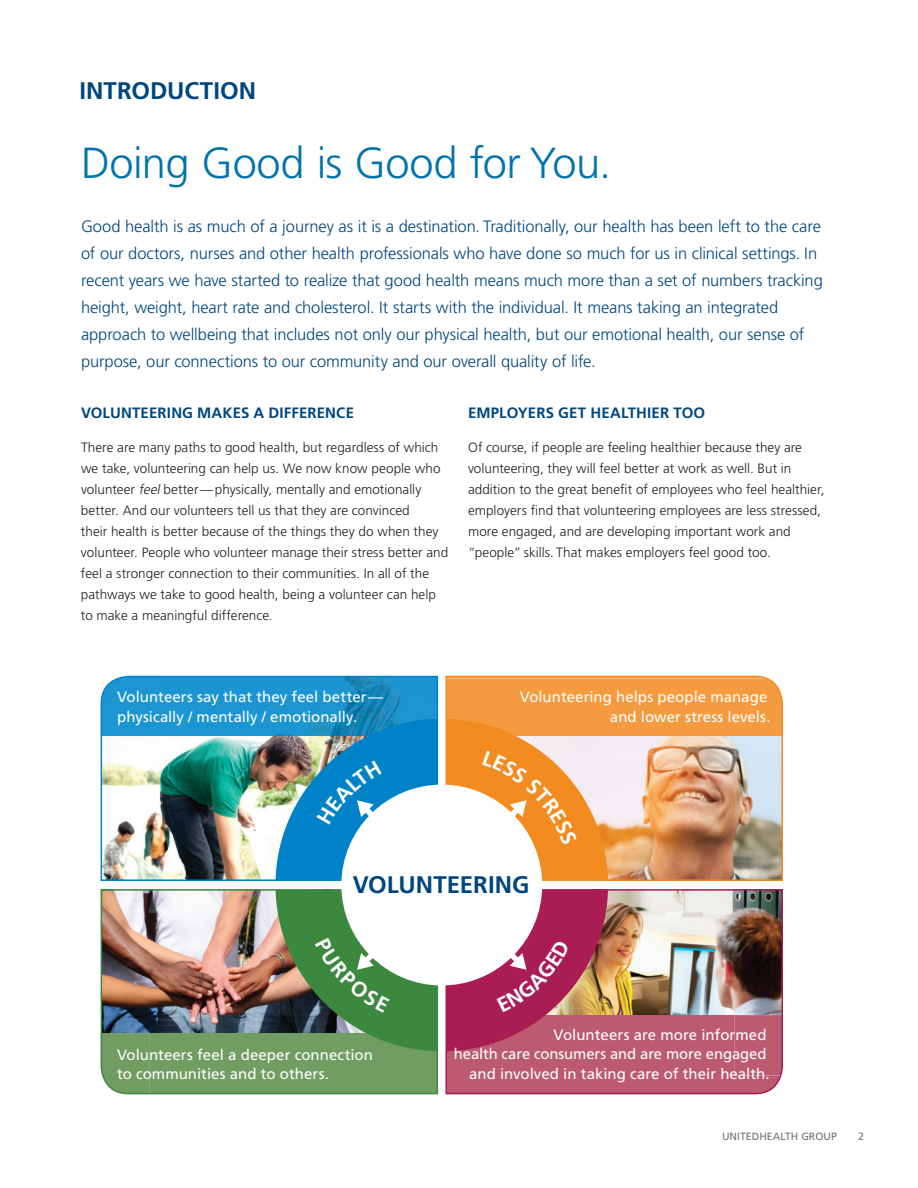
<style>
.page{position:relative;width:918px;height:1188px;background:#fff}
.page>*{position:absolute;margin:0;border:0;box-sizing:border-box;transform-origin:0 0}
.t1{font:300 43.5px "Frutiger LT Std";letter-spacing:-.01em;color:#0073ae}
.t2{font:700 24px "Frutiger LT Std";color:#00467e}
.t3{font:300 16.5px/27px "Frutiger LT Std";letter-spacing:-.005em;color:#00467e}
.t4{font:15px/19.5px "Frutiger LT Std";color:#fff}
.t5{font:700 15px "Frutiger LT Std";letter-spacing:.01em;color:#00467e}
.t6{font:300 13.5px/21px "Frutiger LT Std";letter-spacing:.005em;color:#231f20}
.t7{font:10.5px "Frutiger LT Std";color:#6a747b}
.s1{font-style:italic}
</style>
<div class="page">
<img style="left:445px;top:675px;width:338px;height:206px">
<img style="left:100px;top:889px;width:339px;height:206px">
<img style="left:445px;top:889px;width:338px;height:206px">
<img style="left:100px;top:675px;width:339px;height:206px">
<div style="left:341px;top:785px;width:201px;height:201px;background:#fff;border-radius:50%"></div>
<svg style="left:275px;top:719px;width:162px;height:161px"></svg>
<svg style="left:275px;top:890px;width:162px;height:161px"></svg>
<svg style="left:446px;top:890px;width:162px;height:161px"></svg>
<svg style="left:446px;top:719px;width:162px;height:161px"></svg>
<h2 class="t2" style="left:79px;top:77px;width:178px">INTRODUCTION</h2>
<h1 class="t1" style="left:81px;top:138px;width:532px">Doing Good is Good for You.</h1>
<p class="t3" style="left:81px;top:213px;width:743px">Good health is as much of a journey as it is a destination. Traditionally, our health has been left to the care of our doctors, nurses and other health professionals who have done so much for us in clinical settings. In recent years we have started to realize that good health means much more than a set of numbers tracking height, weight, heart rate and cholesterol. It starts with the individual. It means taking an integrated approach to wellbeing that includes not only our physical health, but our emotional health, our sense of purpose, our connections to our community and our overall quality of life.</p>
<p class="t5" style="left:81px;top:403px;width:275px">VOLUNTEERING MAKES A DIFFERENCE</p>
<p class="t6" style="left:81px;top:437px;width:369px">There are many paths to good health, but regardless of which we take, volunteering can help us. We now know people who volunteer <span class="s1">feel</span> better—physically, mentally and emotionally better. And our volunteers tell us that they are convinced<br>their health is better because of the things they do when they volunteer. People who volunteer manage their stress better and feel a stronger connection to their communities. In all of the pathways we take to good health, being a volunteer can help to make a meaningful difference.</p>
<p class="t5" style="left:468px;top:403px;width:239px">EMPLOYERS GET HEALTHIER TOO</p>
<p class="t6" style="left:468px;top:437px;width:358px">Of course, if people are feeling healthier because they are volunteering, they will feel better at work as well. But in addition to the great benefit of employees who feel healthier, employers find that volunteering employees are less stressed, more engaged, and are developing important work and “people” skills. That makes employers feel good too.</p>
<p class="t4" style="left:117px;top:687px;width:268px">Volunteers say that they feel better— physically / mentally / emotionally.</p>
<p class="t4" style="left:520px;top:687px;width:252px;text-align:right">Volunteering helps people manage and lower stress levels.</p>
<h2 class="t2" style="left:353px;top:871px;width:178px">VOLUNTEERING</h2>
<p class="t4" style="left:117px;top:1045px;width:257px">Volunteers feel a deeper connection to communities and to others.</p>
<p class="t4" style="left:454px;top:1025px;width:317px;text-align:right">Volunteers are more informed<br>health care consumers and are more engaged and involved in taking care of their health.</p>
<p class="t7" style="left:722px;top:1130px;width:116px">UNITEDHEALTH GROUP</p>
<p class="t7" style="left:858px;top:1130px;width:7px">2</p>
</div>
